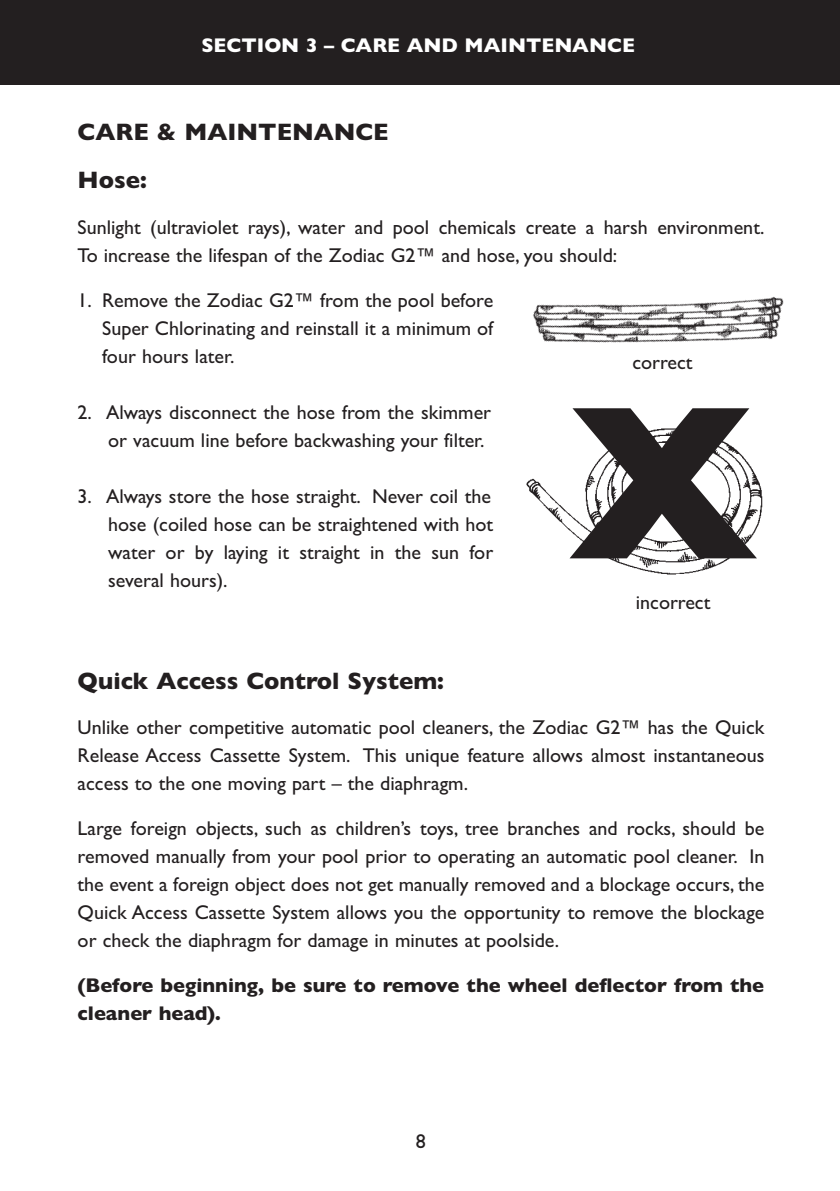
<style>
.page{position:relative;width:840px;height:1191px;background:#fff}
.page>*{position:absolute;margin:0;border:0;box-sizing:border-box;transform-origin:0 0}
.t1{font:700 221.8px "Gill Sans";color:#231f20}
.t2{font:700 24px "Gill Sans";color:#231f20}
.t3{font:20px/28px "Gill Sans";color:#231f20;text-align:justify}
.t4{font:700 20px/28px "Gill Sans";color:#231f20}
.t5{font:700 20px "Gill Sans";color:#fff}
</style>
<div class="page">
<div style="left:0;top:0;width:839px;height:85px;background:#231f20"></div>
<img style="left:526px;top:447px;width:237px;height:128px">
<img style="left:533px;top:296px;width:251px;height:151px">
<p class="t5" style="left:201px;top:38px;width:435px">SECTION 3 – CARE AND MAINTENANCE</p>
<p class="t2" style="left:78px;top:124px;width:312px">CARE &amp; MAINTENANCE</p>
<p class="t2" style="left:78px;top:172px;width:71px">Hose:</p>
<p class="t3" style="left:78px;top:215px;width:687px">Sunlight (ultraviolet rays), water and pool chemicals create a harsh environment.<br>To increase the lifespan of the Zodiac G2™ and hose, you should:</p>
<p class="t3" style="left:102px;top:288px;width:392px;text-indent:-24px">1. Remove the Zodiac G2™ from the pool before Super Chlorinating and reinstall it a minimum of four hours later.</p>
<p class="t3" style="left:632px;top:351px;width:62px">correct</p>
<h1 class="t1" style="left:568px;top:407px;width:191px">X</h1>
<p class="t3" style="left:108px;top:400px;width:384px;text-indent:-30px">2. Always disconnect the hose from the skimmer or vacuum line before backwashing your filter.</p>
<p class="t3" style="left:108px;top:485px;width:386px;text-indent:-30px">3. Always store the hose straight. Never coil the hose (coiled hose can be straightened with hot water or by laying it straight in the sun for several hours).</p>
<p class="t3" style="left:635px;top:591px;width:76px">incorrect</p>
<p class="t2" style="left:78px;top:672px;width:367px">Quick Access Control System:</p>
<p class="t3" style="left:78px;top:715px;width:688px">Unlike other competitive automatic pool cleaners, the Zodiac G2™ has the Quick Release Access Cassette System. This unique feature allows almost instantaneous access to the one moving part – the diaphragm.</p>
<p class="t3" style="left:78px;top:816px;width:688px">Large foreign objects, such as children’s toys, tree branches and rocks, should be removed manually from your pool prior to operating an automatic pool cleaner. In the event a foreign object does not get manually removed and a blockage occurs, the Quick Access Cassette System allows you the opportunity to remove the blockage or check the diaphragm for damage in minutes at poolside.</p>
<p class="t4" style="left:78px;top:973px;width:687px">(Before beginning, be sure to remove the wheel deflector from the cleaner head).</p>
<p class="t3" style="left:416px;top:1129px;width:11px">8</p>
</div>
